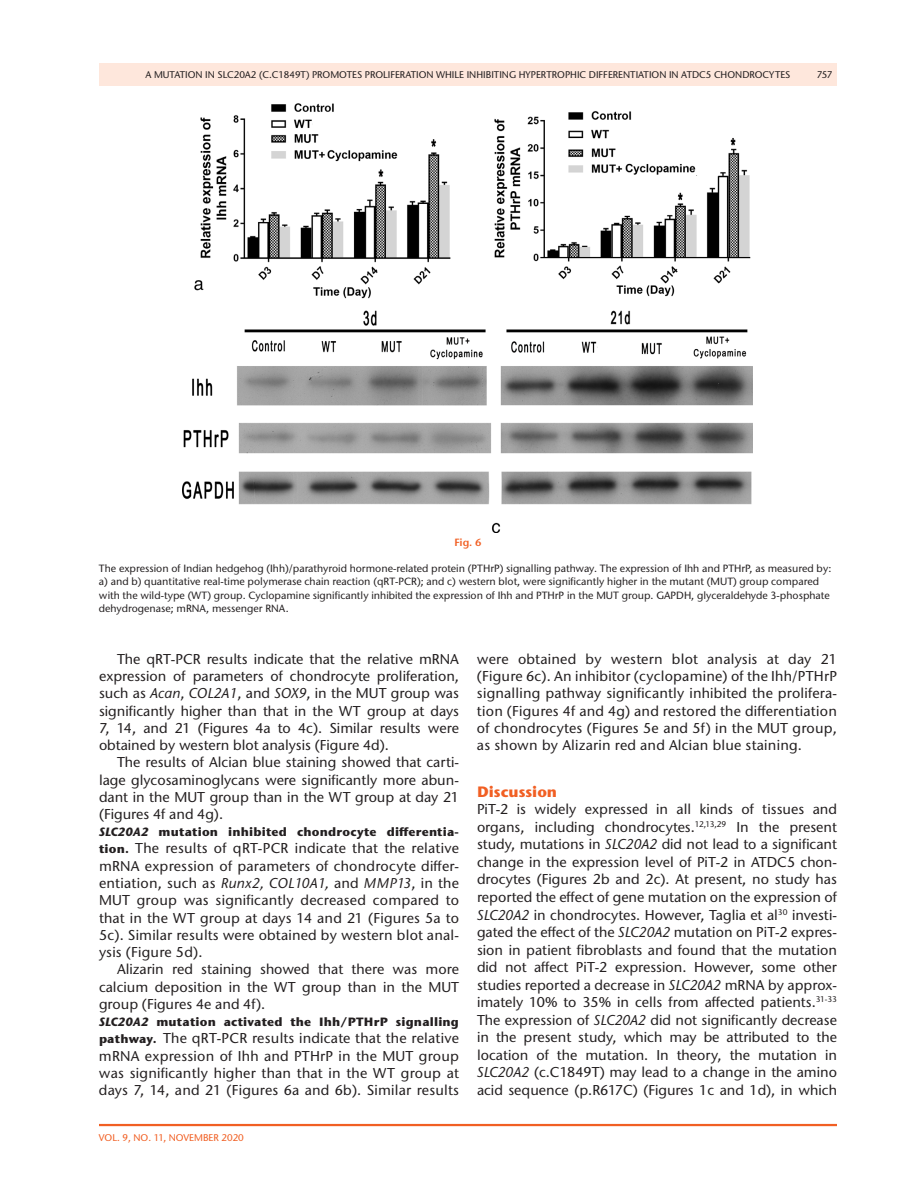
<style>
.page{position:relative;width:918px;height:1188px;background:#fff}
.page>*{position:absolute;margin:0;border:0;box-sizing:border-box;transform-origin:0 0}
.t1{font:700 15px "Stone Sans ITC Pro";color:#f15f23}
.t2{font:500 14.25px/17.2px "Stone Sans ITC Pro";color:#231f20;text-align:justify}
.t3{font:700 12px "Stone Sans ITC Pro";letter-spacing:.015em;color:#231f20}
.t4{font:500 10.5px/13.5px "Stone Sans ITC Pro";color:#231f20}
.t5{font:600 10.5px "Stone Sans ITC Pro";color:#f15f23}
.t6{font:500 9.75px "Stone Sans ITC Pro";color:#231f20}
.t7{font:500 9.75px "Stone Sans ITC Pro";color:#f15f23}
.s1{font-style:italic}
.s2{font-weight:700;font-size:12px}
</style>
<div class="page">
<hr style="left:99px;top:1124px;width:738px;height:2px;background:#f15f23">
<div style="left:99px;top:63px;width:738px;height:23px;background:#fee7dc"></div>
<img style="left:183px;top:104px;width:570px;height:429px">
<p class="t6" style="left:146px;top:68px;width:646px">A MUTATION IN SLC20A2 (C.C1849T) PROMOTES PROLIFERATION WHILE INHIBITING HYPERTROPHIC DIFFERENTIATION IN ATDC5 CHONDROCYTES</p>
<p class="t6" style="left:817px;top:68px;width:17px">757</p>
<p class="t5" style="left:454px;top:536px;width:29px">Fig. 6</p>
<p class="t4" style="left:99px;top:561px;width:734px">The expression of Indian hedgehog (Ihh)/parathyroid hormone-related protein (PTHrP) signalling pathway. The expression of Ihh and PTHrP, as measured by: a) and b) quantitative real-time polymerase chain reaction (qRT-PCR); and c) western blot, were significantly higher in the mutant (MUT) group compared with the wild-type (WT) group. Cyclopamine significantly inhibited the expression of Ihh and PTHrP in the MUT group. GAPDH, glyceraldehyde 3-phosphate dehydrogenase; mRNA, messenger RNA.</p>
<p class="t2" style="left:99px;top:650px;width:362px;text-indent:18px">The qRT-PCR results indicate that the relative mRNA expression of parameters of chondrocyte proliferation, such as <span class="s1">Acan</span>, <span class="s1">COL2A1</span>, and <span class="s1">SOX9</span>, in the MUT group was significantly higher than that in the WT group at days 7, 14, and 21 (Figures 4a to 4c). Similar results were obtained by western blot analysis (Figure 4d).</p>
<p class="t2" style="left:99px;top:754px;width:362px;text-indent:18px">The results of Alcian blue staining showed that carti&shy;lage glycosaminoglycans were significantly more abun&shy;dant in the MUT group than in the WT group at day 21 (Figures 4f and 4g).</p>
<p class="t3" style="left:99px;top:824px;width:361px"><span class="s1">SLC20A2</span> mutation inhibited chondrocyte differentia-</p>
<p class="t2" style="left:99px;top:840px;width:362px"><span class="s2">tion.</span> The results of qRT-PCR indicate that the relative mRNA expression of parameters of chondrocyte differ&shy;entiation, such as <span class="s1">Runx2, COL10A1,</span> and <span class="s1">MMP13</span>, in the MUT group was significantly decreased compared to that in the WT group at days 14 and 21 (Figures 5a to 5c). Similar results were obtained by western blot anal&shy;ysis (Figure 5d).</p>
<p class="t2" style="left:99px;top:961px;width:362px;text-indent:18px">Alizarin red staining showed that there was more calcium deposition in the WT group than in the MUT group (Figures 4e and 4f).</p>
<p class="t3" style="left:99px;top:1014px;width:361px"><span class="s1">SLC20A2</span> mutation activated the I hh/PTHrP signalling</p>
<p class="t2" style="left:99px;top:1030px;width:362px"><span class="s2">pathway.</span> The qRT-PCR results indicate that the relative mRNA expression of Ihh and PTHrP in the MUT group was significantly higher than that in the WT group at days 7, 14, and 21 (Figures 6a and 6b). Similar results</p>
<p class="t2" style="left:477px;top:650px;width:362px">were obtained by western blot analysis at day 21 (Figure 6c). An inhibitor (cyclopamine) of the Ihh/PTHrP signalling pathway significantly inhibited the prolifera&shy;tion (Figures 4f and 4g) and restored the differentiation of chondrocytes (Figures 5e and 5f) in the MUT group, as shown by Alizarin red and Alcian blue staining.</p>
<p class="t1" style="left:477px;top:782px;width:82px">Discussion</p>
<p class="t2" style="left:477px;top:800px;width:362px">PiT-2 is widely expressed in all kinds of tissues and organs, including chondrocytes.<sup>12,13,29</sup> In the present study, mutations in <span class="s1">SLC20A2</span> did not lead to a significant change in the expression level of PiT-2 in ATDC5 chon&shy;drocytes (Figures 2b and 2c). At present, no study has reported the effect of gene mutation on the expression of <span class="s1">SLC20A2</span> in chondrocytes. However, Taglia et al<sup>30</sup> investi&shy;gated the effect of the <span class="s1">SLC20A2</span> mutation on PiT-2 expres&shy;sion in patient fibroblasts and found that the mutation did not affect PiT-2 expression. However, some other studies reported a decrease in <span class="s1">SLC20A2</span> mRNA by approx&shy;imately 10% to 35% in cells from affected patients.<sup>31-33<br></sup>The expression of <span class="s1">SLC20A2</span> did not significantly decrease in the present study, which may be attributed to the location of the mutation. In theory, the mutation in <span class="s1">SLC20A2</span> (c.C1849T) may lead to a change in the amino acid sequence (p.R617C) (Figures 1c and 1d), in which</p>
<p class="t7" style="left:99px;top:1132px;width:146px">VOL. 9, NO. 11, NOVEMBER 2020</p>
</div>
